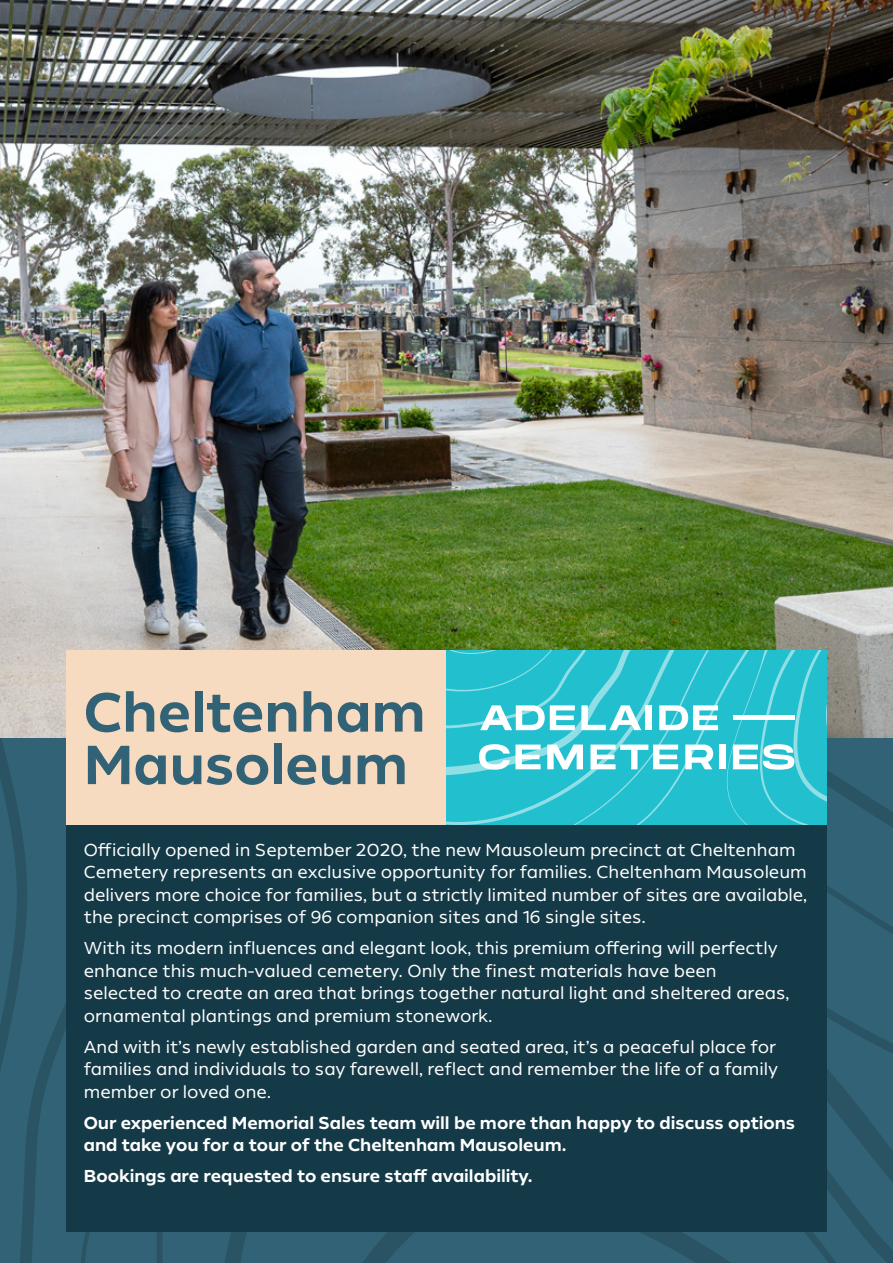
<style>
.page{position:relative;width:893px;height:1263px;background:#fff}
.page>*{position:absolute;margin:0;border:0;box-sizing:border-box;transform-origin:0 0}
.t1{font:700 52.5px/52.5px "Helios Antique";color:#326276}
.t2{font:500 16.5px/22.5px "Helios Antique";color:#fff}
.t3{font:700 16.5px/22.5px "Helios Antique";color:#fff}
</style>
<div class="page">
<div style="left:117px;top:875px;width:776px;height:388px;background:#326276"></div>
<svg style="left:155px;top:976px;width:738px;height:287px;background:#316074"></svg>
<svg style="left:217px;top:1078px;width:676px;height:185px;background:#305f72"></svg>
<svg style="left:0;top:737px;width:117px;height:526px;background:#316073"></svg>
<svg style="left:0;top:737px;width:28px;height:414px;background:#305e71"></svg>
<img style="left:0;top:0;width:893px;height:737px">
<div style="left:66px;top:650px;width:380px;height:175px;background:#f7dbc0"></div>
<svg style="left:713px;top:650px;width:13px;height:175px"></svg>
<svg style="left:446px;top:776px;width:267px;height:49px;background:#28c0d0"></svg>
<div style="left:720px;top:744px;width:6px;height:25px;background:#fff"></div>
<svg style="left:726px;top:650px;width:101px;height:175px;background:#39c5d4"></svg>
<svg style="left:446px;top:650px;width:272px;height:126px"></svg>
<div style="left:66px;top:825px;width:761px;height:407px;background:#153a47"></div>
<h1 class="t1" style="left:84px;top:687px;width:343px">Cheltenham<br>Mausoleum</h1>
<p class="t2" style="left:84px;top:838px;width:725px">Officially opened in September 2020, the new Mausoleum precinct at Cheltenham Cemetery represents an exclusive opportunity for families. Cheltenham Mausoleum delivers more choice for families, but a strictly limited number of sites are available, the precinct comprises of 96 companion sites and 16 single sites.</p>
<p class="t2" style="left:84px;top:937px;width:707px">With its modern influences and elegant look, this premium offering will perfectly enhance this much-valued cemetery. Only the finest materials have been selected to create an area that brings together natural light and sheltered areas, ornamental plantings and premium stonework.</p>
<p class="t2" style="left:84px;top:1035px;width:696px">And with it’s newly established garden and seated area, it’s a peaceful place for families and individuals to say farewell, reflect and remember the life of a family member or loved one.</p>
<p class="t3" style="left:84px;top:1112px;width:713px">Our experienced Memorial Sales team will be more than happy to discuss options and take you for a tour of the Cheltenham Mausoleum.</p>
<p class="t3" style="left:84px;top:1165px;width:450px">Bookings are requested to ensure staff availability.</p>
</div>
